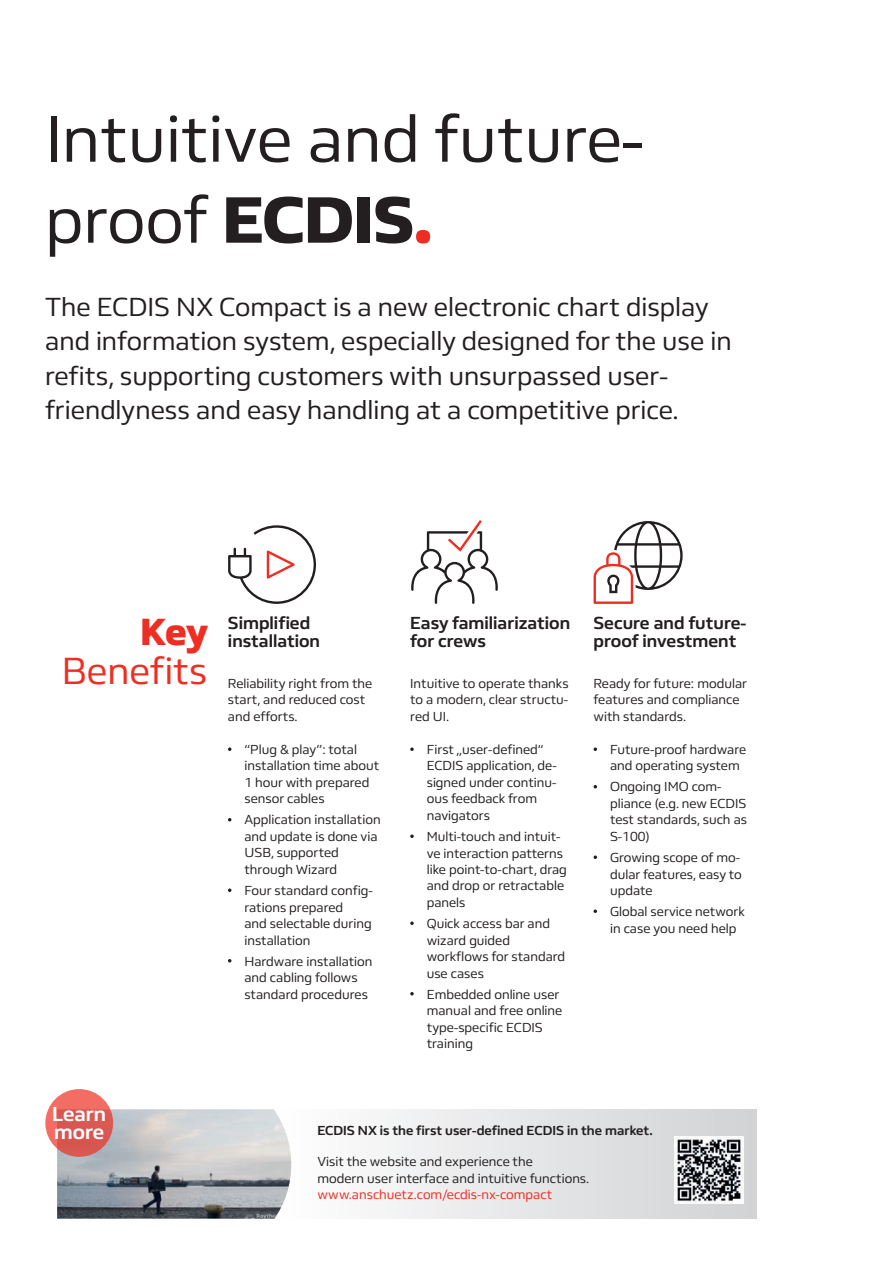
<style>
.page{position:relative;width:893px;height:1263px;background:#fff}
.page>*{position:absolute;margin:0;border:0;box-sizing:border-box;transform-origin:0 0}
.t1{font:67.5px/81px "FS Hackney";color:#231f20}
.t2{font:39px "FS Hackney";color:#ee2e22}
.t3{font:27px/34.5px "FS Hackney";color:#231f20}
.t4{font:700 21px/18px "FS Hackney";color:#fff}
.t5{font:700 18px/18px "FS Hackney";color:#231f20}
.t6{font:13.5px/16.5px "FS Hackney";color:#231f20}
.t7{font:700 13.5px "FS Hackney";color:#231f20}
.t8{font:13.5px "FS Hackney";color:#ee2e22}
.s1{font-weight:800}
.s2{font-weight:800;color:#ee2e22}
.s3{font-weight:800;font-size:39px;color:#ee2e22}
</style>
<div class="page">
<svg style="left:228px;top:747px;width:3px;height:4px"></svg>
<svg style="left:228px;top:888px;width:3px;height:4px"></svg>
<svg style="left:410px;top:747px;width:4px;height:4px"></svg>
<svg style="left:410px;top:834px;width:4px;height:4px"></svg>
<svg style="left:410px;top:921px;width:4px;height:4px"></svg>
<svg style="left:410px;top:992px;width:4px;height:3px"></svg>
<svg style="left:594px;top:747px;width:3px;height:4px"></svg>
<svg style="left:594px;top:855px;width:3px;height:4px"></svg>
<svg style="left:594px;top:909px;width:3px;height:4px"></svg>
<svg style="left:228px;top:525px;width:88px;height:79px"></svg>
<svg style="left:594px;top:521px;width:89px;height:83px"></svg>
<svg style="left:291px;top:1109px;width:465px;height:110px"></svg>
<img style="left:57px;top:1109px;width:234px;height:110px">
<img style="left:675px;top:1136px;width:68px;height:68px">
<svg style="left:45px;top:1089px;width:68px;height:68px;background:#e2605a"></svg>
<svg style="left:411px;top:520px;width:87px;height:84px"></svg>
<h1 class="t1" style="left:45px;top:96px;width:600px">Intuitive and future&shy;proof <span class="s1">ECDIS</span><span class="s2">.</span></h1>
<h3 class="t3" style="left:45px;top:288px;width:688px">The ECDIS NX Compact is a new electronic chart display and information system, especially designed for the use in refits, supporting customers with unsurpassed user&shy;friendlyness and easy handling at a competitive price.</h3>
<h3 class="t5" style="left:140px;top:614px;width:181px;text-indent:88px">Simplified<br><span class="s3">Key</span> installation</h3>
<h2 class="t2" style="left:62px;top:645px;width:147px">Benefits</h2>
<p class="t6" style="left:228px;top:675px;width:146px">Reliability right from the start, and reduced cost and efforts.</p>
<p class="t6" style="left:244px;top:741px;width:136px">“Plug &amp; play”: total installation time about<br>1 hour with prepared sensor cables</p>
<p class="t6" style="left:244px;top:811px;width:138px">Application installation and update is done via<br>USB, supported through Wizard</p>
<p class="t6" style="left:244px;top:882px;width:130px">Four standard config&shy;rations prepared<br>and selectable during installation</p>
<p class="t6" style="left:244px;top:952px;width:130px">Hardware installation and cabling follows standard procedures</p>
<h3 class="t5" style="left:410px;top:614px;width:162px">Easy familiarization for crews</h3>
<h3 class="t5" style="left:594px;top:614px;width:154px">Secure and future&shy;proof investment</h3>
<p class="t6" style="left:594px;top:675px;width:155px">Ready for future: modular features and compliance with standards.</p>
<p class="t6" style="left:610px;top:741px;width:138px">Future-proof hardware and operating system</p>
<p class="t6" style="left:610px;top:778px;width:139px">Ongoing IMO com&shy;pliance (e.g. new ECDIS test standards, such as<br>S-100)</p>
<p class="t6" style="left:610px;top:849px;width:133px;text-align:justify">Growing scope of mo&shy;dular features, easy to update</p>
<p class="t6" style="left:610px;top:903px;width:136px">Global service network in case you need help</p>
<p class="t6" style="left:410px;top:675px;width:160px;text-align:justify">Intuitive to operate thanks to a modern, clear structu&shy;red UI.</p>
<p class="t6" style="left:427px;top:741px;width:132px">First „user-defined“<br>ECDIS application, de&shy;signed under continu&shy;ous feedback from navigators</p>
<p class="t6" style="left:427px;top:828px;width:142px">Multi-touch and intuit&shy;ve interaction patterns like point-to-chart, drag and drop or retractable panels</p>
<p class="t6" style="left:427px;top:915px;width:140px">Quick access bar and wizard guided workflows for standard use cases</p>
<p class="t6" style="left:427px;top:985px;width:137px">Embedded online user manual and free online type-specific ECDIS training</p>
<h3 class="t4" style="left:52px;top:1104px;width:55px">Learn more</h3>
<p class="t7" style="left:317px;top:1121px;width:337px">ECDIS NX is the first user-defined ECDIS in the market.</p>
<p class="t6" style="left:317px;top:1153px;width:273px">Visit the website and experience the<br>modern user interface and intuitive functions.</p>
<p class="t8" style="left:317px;top:1186px;width:236px">www.anschuetz.com/ecdis-nx-compact</p>
</div>
